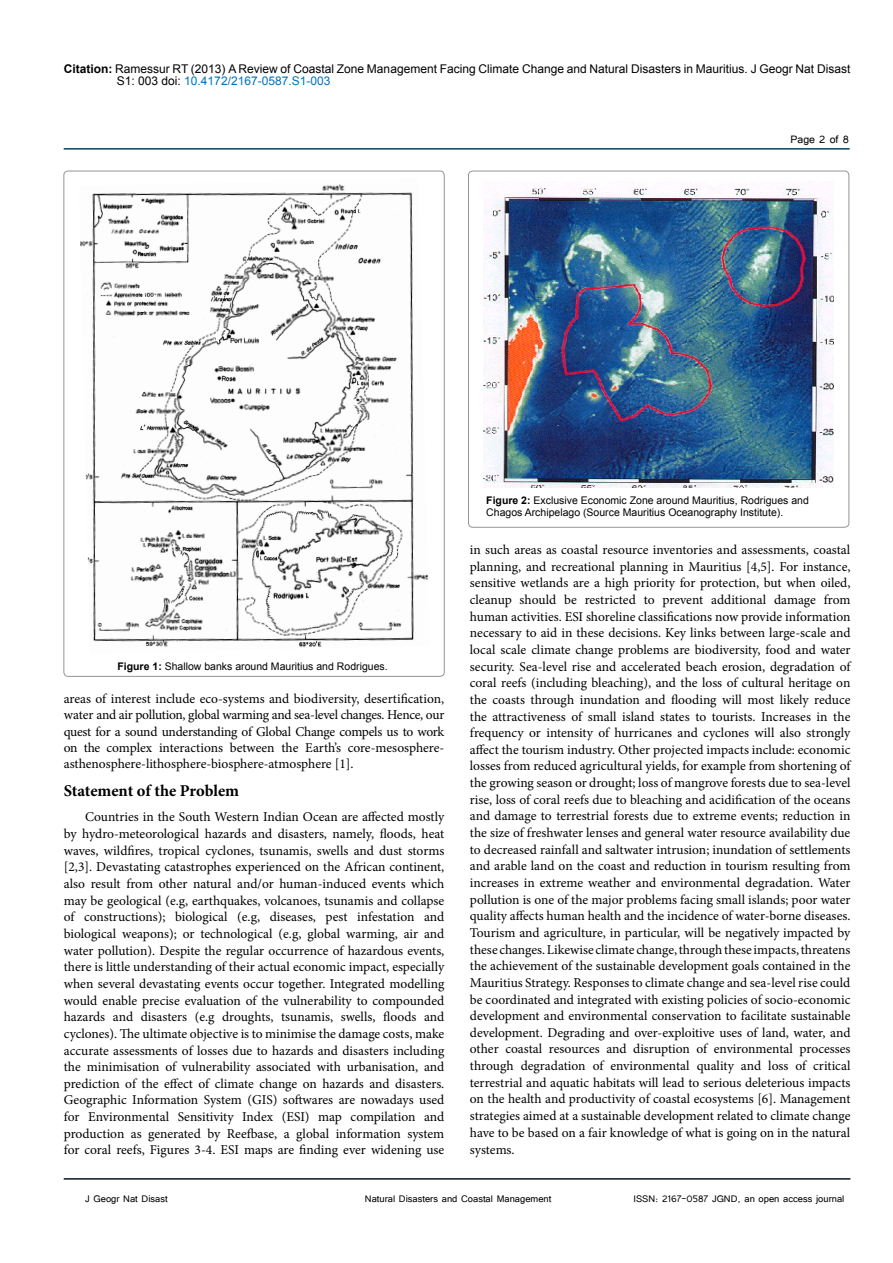
<style>
.page{position:relative;width:893px;height:1263px;background:#fff}
.page>*{position:absolute;margin:0;border:0;box-sizing:border-box;transform-origin:0 0}
.t1{font:700 16.5px "Minion Pro";letter-spacing:-.005em;color:#000}
.t2{font:13.5px/16.6px "Minion Pro";letter-spacing:-.005em;color:#000;text-align:justify}
.t3{font:13.5px "Tunga";color:#000}
.t4{font:12px/12.6px "Arial";color:#000}
.t5{font:12px "Tunga";color:#000}
.t6{font:10.5px/12.6px "Arial";color:#000}
.s1{font-weight:700}
.s2{color:#0072bc}
</style>
<div class="page">
<hr style="left:64px;top:148px;width:786px;height:2px;background:#00455b">
<hr style="left:64px;top:1179px;width:786px;height:1px;background:#000">
<img style="left:80px;top:184px;width:348px;height:464px">
<div style="left:468px;top:171px;width:381px;height:356px;border:1px solid #939598;border-radius:4px"></div>
<img style="left:484px;top:182px;width:350px;height:306px">
<p class="t4" style="left:117px;top:62px;width:735px;text-indent:-53px"><span class="s1">Citation:</span> Ramessur RT (2013) A Review of Coastal Zone Management Facing Climate Change and Natural Disasters in Mauritius. J Geogr Nat Disast<br>S1: 003 doi: <span class="s2">10.4172/2167-0587.S1-003</span></p>
<p class="t3" style="left:790px;top:131px;width:60px">Page 2 of 8</p>
<p class="t6" style="left:117px;top:660px;width:272px"><span class="s1">Figure 1:</span> Shallow banks around Mauritius and Rodrigues.</p>
<p class="t2" style="left:64px;top:691px;width:382px;line-height:16.2px">areas of interest include eco-systems and biodiversity, desertification, water and air pollution, global warming and sea-level changes. Hence, our quest for a sound understanding of Global Change compels us to work on the complex interactions between the Earth’s core-mesosphere&shy;asthenosphere-lithosphere-biosphere-atmosphere [1].</p>
<p class="t1" style="left:64px;top:779px;width:177px">Statement of the Problem</p>
<p class="t2" style="left:64px;top:809px;width:382px;text-indent:21px">Countries in the South Western Indian Ocean are affected mostly by hydro-meteorological hazards and disasters, namely, floods, heat waves, wildfires, tropical cyclones, tsunamis, swells and dust storms [2,3]. Devastating catastrophes experienced on the African continent, also result from other natural and/or human-induced events which may be geological (e.g, earthquakes, volcanoes, tsunamis and collapse of constructions); biological (e.g, diseases, pest infestation and biological weapons); or technological (e.g, global warming, air and water pollution). Despite the regular occurrence of hazardous events, there is little understanding of their actual economic impact, especially when several devastating events occur together. Integrated modelling would enable precise evaluation of the vulnerability to compounded hazards and disasters (e.g droughts, tsunamis, swells, floods and cyclones). The ultimate objective is to minimise the damage costs, make accurate assessments of losses due to hazards and disasters including the minimisation of vulnerability associated with urbanisation, and prediction of the effect of climate change on hazards and disasters.<br>Geographic Information System (GIS) softwares are nowadays used for Environmental Sensitivity Index (ESI) map compilation and production as generated by Reefbase, a global information system for coral reefs, Figures 3-4. ESI maps are finding ever widening use</p>
<p class="t6" style="left:486px;top:494px;width:324px"><span class="s1">Figure 2:</span> Exclusive Economic Zone around Mauritius, Rodrigues and<br>Chagos Archipelago (Source Mauritius Oceanography Institute).</p>
<p class="t2" style="left:470px;top:541px;width:382px">in such areas as coastal resource inventories and assessments, coastal planning, and recreational planning in Mauritius [4,5]. For instance, sensitive wetlands are a high priority for protection, but when oiled, cleanup should be restricted to prevent additional damage from human activities. ESI shoreline classifications now provide information necessary to aid in these decisions. Key links between large-scale and local scale climate change problems are biodiversity, food and water security. Sea-level rise and accelerated beach erosion, degradation of coral reefs (including bleaching), and the loss of cultural heritage on the coasts through inundation and flooding will most likely reduce the attractiveness of small island states to tourists. Increases in the frequency or intensity of hurricanes and cyclones will also strongly affect the tourism industry. Other projected impacts include: economic losses from reduced agricultural yields, for example from shortening of the growing season or drought; loss of mangrove forests due to sea-level rise, loss of coral reefs due to bleaching and acidification of the oceans and damage to terrestrial forests due to extreme events; reduction in the size of freshwater lenses and general water resource availability due to decreased rainfall and saltwater intrusion; inundation of settlements and arable land on the coast and reduction in tourism resulting from increases in extreme weather and environmental degradation. Water pollution is one of the major problems facing small islands; poor water quality affects human health and the incidence of water-borne diseases.<br>Tourism and agriculture, in particular, will be negatively impacted by these changes. Likewise climate change, through these impacts, threatens the achievement of the sustainable development goals contained in the Mauritius Strategy. Responses to climate change and sea-level rise could be coordinated and integrated with existing policies of socio-economic development and environmental conservation to facilitate sustainable development. Degrading and over-exploitive uses of land, water, and other coastal resources and disruption of environmental processes through degradation of environmental quality and loss of critical terrestrial and aquatic habitats will lead to serious deleterious impacts on the health and productivity of coastal ecosystems [6]. Management strategies aimed at a sustainable development related to climate change have to be based on a fair knowledge of what is going on in the natural systems.</p>
<p class="t5" style="left:85px;top:1190px;width:84px">J Geogr Nat Disast</p>
<p class="t5" style="left:365px;top:1190px;width:188px">Natural Disasters and Coastal Management</p>
<p class="t5" style="left:633px;top:1190px;width:212px">ISSN: 2167-0587 JGND, an open access journal</p>
</div>
